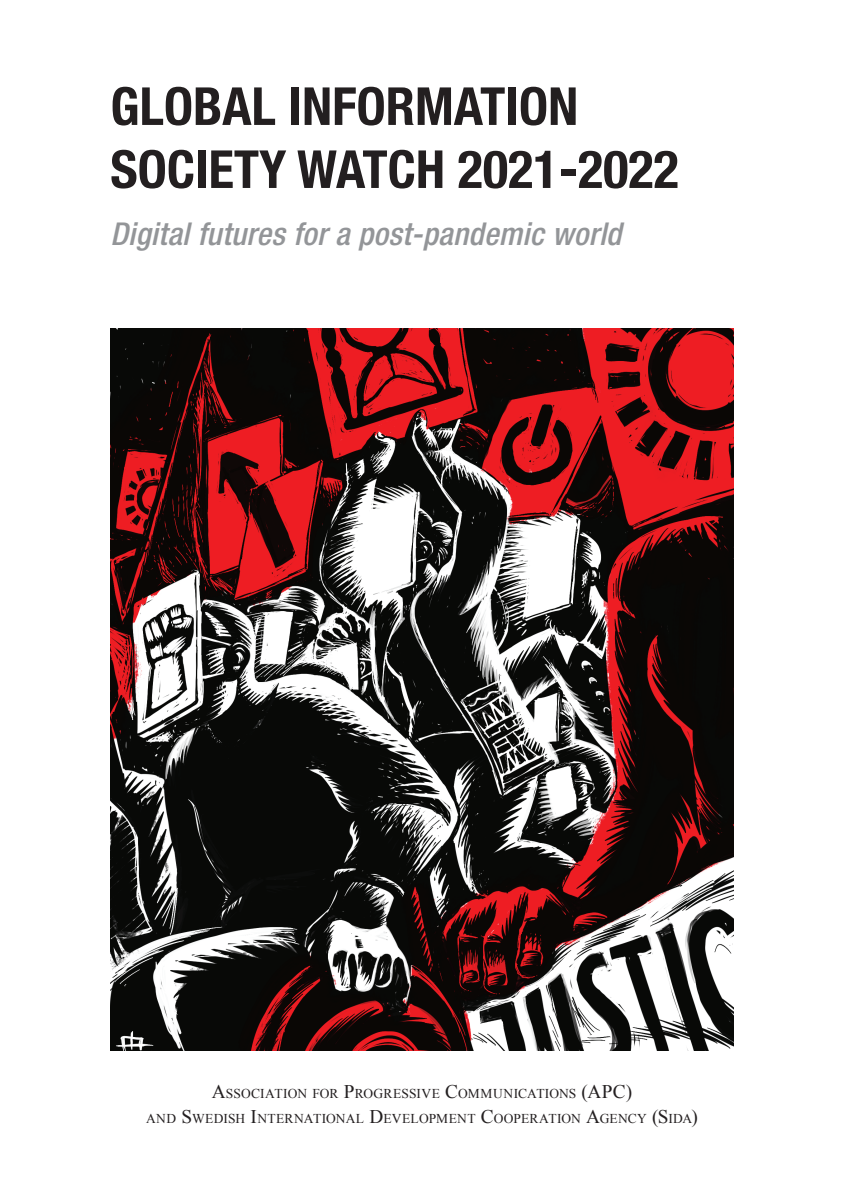
<style>
.page{position:relative;width:844px;height:1191px;background:#fff}
.page>*{position:absolute;margin:0;border:0;box-sizing:border-box;transform-origin:0 0}
.t1{font:700 condensed 52.5px/63px "Helvetica Neue";color:#231f20}
.t2{font:italic 500 condensed 31.5px "Helvetica Neue";letter-spacing:.01em;color:#939598}
.t3{font:13.47px/24.5px "Times New Roman";letter-spacing:.01em;color:#231f20;text-align:center}
.s1{font-size:19.25px}
</style>
<div class="page">
<img style="left:110px;top:329px;width:623px;height:721px">
<h1 class="t1" style="left:110px;top:74px;width:570px">GLOBAL INFORMATION<br>SOCIETY WATCH 2021-2022</h1>
<h2 class="t2" style="left:110px;top:215px;width:512px">Digital futures for a post-pandemic world</h2>
<p class="t3" style="left:146px;top:1081px;width:553px"><span class="s1">A</span>SSOCIATION FOR <span class="s1">P</span>ROGRESSIVE <span class="s1">C</span>OMMUNICATIONS <span class="s1">(APC)<br></span>AND <span class="s1">S</span>WEDISH <span class="s1">I</span>NTERNATIONAL <span class="s1">D</span>EVELOPMENT <span class="s1">C</span>OOPERATION <span class="s1">A</span>GENCY <span class="s1">(S</span>IDA<span class="s1">)</span></p>
</div>
